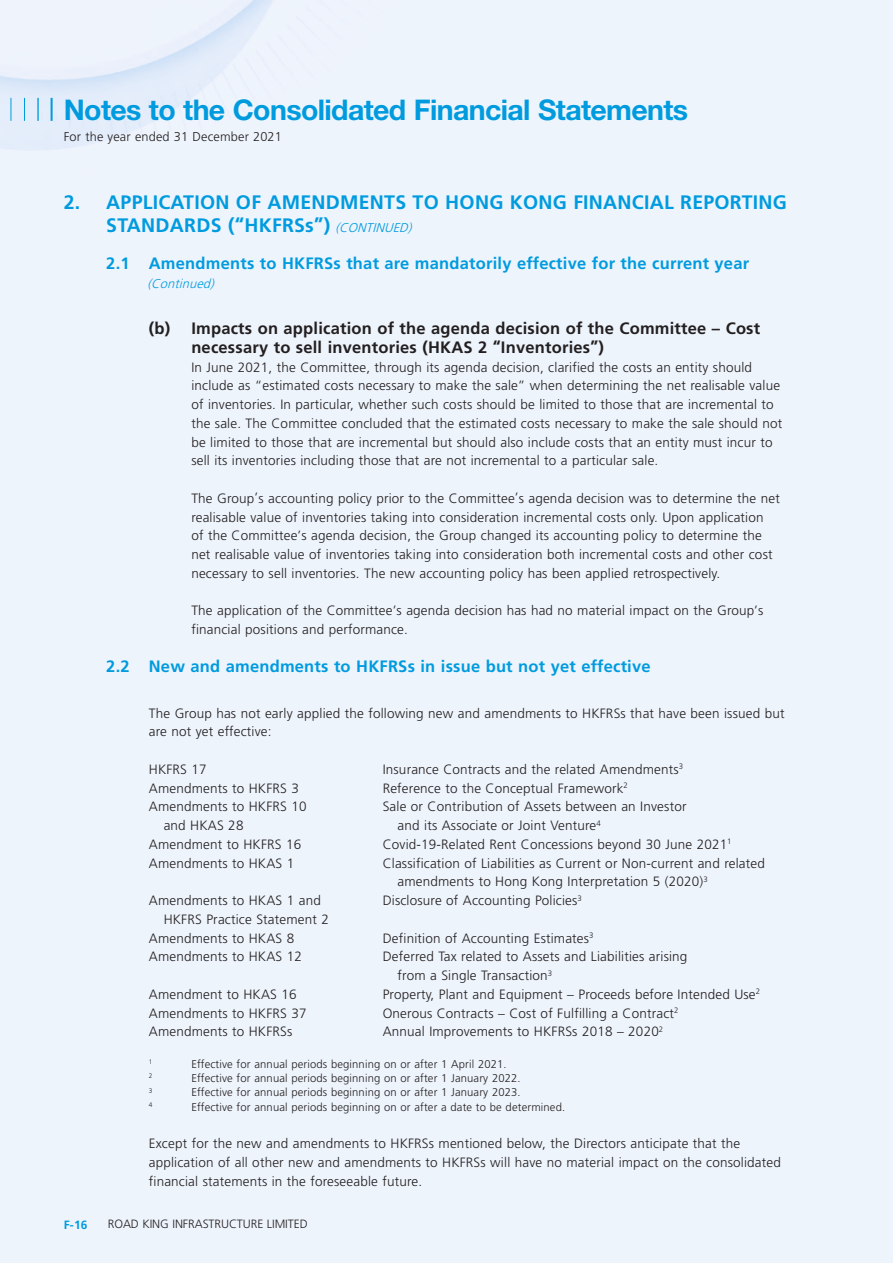
<style>
.page{position:relative;width:893px;height:1263px;background:#eef4fc}
.page>*{position:absolute;margin:0;border:0;box-sizing:border-box;transform-origin:0 0}
.t1{font:700 28.5px "Helvetica Neue LT Std";letter-spacing:-.02em;color:#009bdf}
.Heading_1{font:700 19.5px/23.2px "Frutiger LT Std";letter-spacing:.01em;color:#009bdf}
.Heading_2{font:700 16.5px "Frutiger LT Std";letter-spacing:.015em;color:#009bdf}
.Heading_3{font:700 16.5px/18.8px "Frutiger LT Std";letter-spacing:.015em;color:#231f20}
.Body_Text{font:300 13.5px/18.8px "Frutiger LT Std";letter-spacing:.015em;color:#231f20}
.t2{font:300 12.75px "Frutiger LT Std";letter-spacing:.015em;color:#231f20}
.Heading_2-2{font:italic 300 12.75px "Frutiger LT Std";color:#009bdf}
.t3{font:300 12px "Frutiger LT Std";letter-spacing:-.005em;color:#231f20}
.t4{font:700 12px "Frutiger LT Std";color:#009bdf}
.Notes{font:300 11.25px "Frutiger LT Std";letter-spacing:.015em;color:#231f20}
.Notes-2{font:300 6.6px "Frutiger LT Std";color:#231f20}
.s1{font-weight:300;font-style:italic;font-size:12.75px}
</style>
<div class="page">
<img style="left:0;top:0;width:273px;height:150px">
<svg style="left:11px;top:98px;width:1px;height:23px"></svg>
<svg style="left:24px;top:98px;width:1px;height:23px"></svg>
<hr style="left:37px;top:98px;width:2px;height:23px;background:#009bdf">
<hr style="left:51px;top:98px;width:2px;height:23px;background:#009bdf">
<h1 class="t1" style="left:64px;top:92px;width:626px">Notes to the Consolidated Financial Statements</h1>
<p class="t2" style="left:64px;top:129px;width:220px">For the year ended 31 December 2021</p>
<p class="Heading_1" style="left:106px;top:190px;width:682px;text-indent:-43px">2. APPLICATION OF AMENDMENTS TO HONG KONG FINANCIAL REPORTING<br>STANDARDS (“HKFRSs”) <span class="s1">(CONTINUED)</span></p>
<p class="Heading_2" style="left:106px;top:254px;width:644px">2.1 Amendments to HKFRSs that are mandatorily effective for the current year</p>
<p class="Heading_2-2" style="left:148px;top:276px;width:72px">(Continued)</p>
<p class="Heading_3" style="left:191px;top:319px;width:570px;text-indent:-43px">(b) Impacts on application of the agenda decision of the Committee – Cost necessary to sell inventories (HKAS 2 “Inventories”)</p>
<p class="Body_Text" style="left:191px;top:358px;width:592px">In June 2021, the Committee, through its agenda decision, clarified the costs an entity should include as “estimated costs necessary to make the sale” when determining the net realisable value of inventories. In particular, whether such costs should be limited to those that are incremental to the sale. The Committee concluded that the estimated costs necessary to make the sale should not be limited to those that are incremental but should also include costs that an entity must incur to sell its inventories including those that are not incremental to a particular sale.</p>
<p class="Body_Text" style="left:191px;top:489px;width:590px">The Group’s accounting policy prior to the Committee’s agenda decision was to determine the net realisable value of inventories taking into consideration incremental costs only. Upon application<br>of the Committee’s agenda decision, the Group changed its accounting policy to determine the net realisable value of inventories taking into consideration both incremental costs and other cost necessary to sell inventories. The new accounting policy has been applied retrospectively.</p>
<p class="Body_Text" style="left:191px;top:601px;width:574px">The application of the Committee’s agenda decision has had no material impact on the Group’s financial positions and performance.</p>
<p class="Heading_2" style="left:106px;top:656px;width:546px">2.2 New and amendments to HKFRSs in issue but not yet effective</p>
<p class="Body_Text" style="left:149px;top:704px;width:637px">The Group has not early applied the following new and amendments to HKFRSs that have been issued but are not yet effective:</p>
<p class="Body_Text" style="left:149px;top:760px;width:59px">HKFRS 17</p>
<p class="Body_Text" style="left:383px;top:760px;width:302px">Insurance Contracts and the related Amendments<sup>3</sup></p>
<p class="Body_Text" style="left:149px;top:779px;width:152px">Amendments to HKFRS 3</p>
<p class="Body_Text" style="left:383px;top:779px;width:247px">Reference to the Conceptual Framework<sup>2</sup></p>
<p class="Body_Text" style="left:164px;top:797px;width:144px;text-indent:-15px">Amendments to HKFRS 10 and HKAS 28</p>
<p class="Body_Text" style="left:398px;top:797px;width:290px;text-indent:-15px">Sale or Contribution of Assets between an Investor and its Associate or Joint Venture<sup>4</sup></p>
<p class="Body_Text" style="left:149px;top:835px;width:154px">Amendment to HKFRS 16</p>
<p class="Body_Text" style="left:383px;top:835px;width:350px">Covid-19-Related Rent Concessions beyond 30 June 2021<sup>1</sup></p>
<p class="Body_Text" style="left:149px;top:854px;width:147px">Amendments to HKAS 1</p>
<p class="Body_Text" style="left:398px;top:854px;width:369px;text-indent:-15px">Classification of Liabilities as Current or Non-current and related amendments to Hong Kong Interpretation 5 (2020) <sup>3</sup></p>
<p class="Body_Text" style="left:164px;top:891px;width:167px;text-indent:-15px">Amendments to HKAS 1 and<br>HKFRS Practice Statement 2</p>
<p class="Body_Text" style="left:383px;top:891px;width:201px">Disclosure of Accounting Policies<sup>3</sup></p>
<p class="Body_Text" style="left:149px;top:929px;width:147px">Amendments to HKAS 8</p>
<p class="Body_Text" style="left:383px;top:929px;width:212px">Definition of Accounting Estimates<sup>3</sup></p>
<p class="Body_Text" style="left:149px;top:947px;width:155px">Amendments to HKAS 12</p>
<p class="Body_Text" style="left:398px;top:947px;width:291px;text-indent:-15px">Deferred Tax related to Assets and Liabilities arising from a Single Transaction<sup>3</sup></p>
<p class="Body_Text" style="left:149px;top:985px;width:149px">Amendment to HKAS 16</p>
<p class="Body_Text" style="left:383px;top:985px;width:379px">Property, Plant and Equipment – Proceeds before Intended Use<sup>2</sup></p>
<p class="Body_Text" style="left:149px;top:1004px;width:159px">Amendments to HKFRS 37</p>
<p class="Body_Text" style="left:383px;top:1004px;width:297px">Onerous Contracts – Cost of Fulfilling a Contract<sup>2</sup></p>
<p class="Body_Text" style="left:149px;top:1022px;width:145px">Amendments to HKFRSs</p>
<p class="Body_Text" style="left:383px;top:1022px;width:282px">Annual Improvements to HKFRSs 2018 – 2020<sup>2</sup></p>
<p class="Notes-2" style="left:149px;top:1058px;width:5px">1</p>
<p class="Notes" style="left:191px;top:1057px;width:317px">Effective for annual periods beginning on or after 1 April 2021.</p>
<p class="Notes-2" style="left:149px;top:1072px;width:5px">2</p>
<p class="Notes" style="left:191px;top:1072px;width:331px">Effective for annual periods beginning on or after 1 January 2022.</p>
<p class="Notes-2" style="left:149px;top:1086px;width:5px">3</p>
<p class="Notes" style="left:191px;top:1086px;width:331px">Effective for annual periods beginning on or after 1 January 2023.</p>
<p class="Notes-2" style="left:149px;top:1101px;width:5px">4</p>
<p class="Notes" style="left:191px;top:1100px;width:375px">Effective for annual periods beginning on or after a date to be determined.</p>
<p class="Body_Text" style="left:149px;top:1134px;width:634px">Except for the new and amendments to HKFRSs mentioned below, the Directors anticipate that the application of all other new and amendments to HKFRSs will have no material impact on the consolidated financial statements in the foreseeable future.</p>
<p class="t4" style="left:64px;top:1217px;width:25px">F-16</p>
<p class="t3" style="left:108px;top:1217px;width:201px">ROAD KING INFRASTRUCTURE LIMITED</p>
</div>
